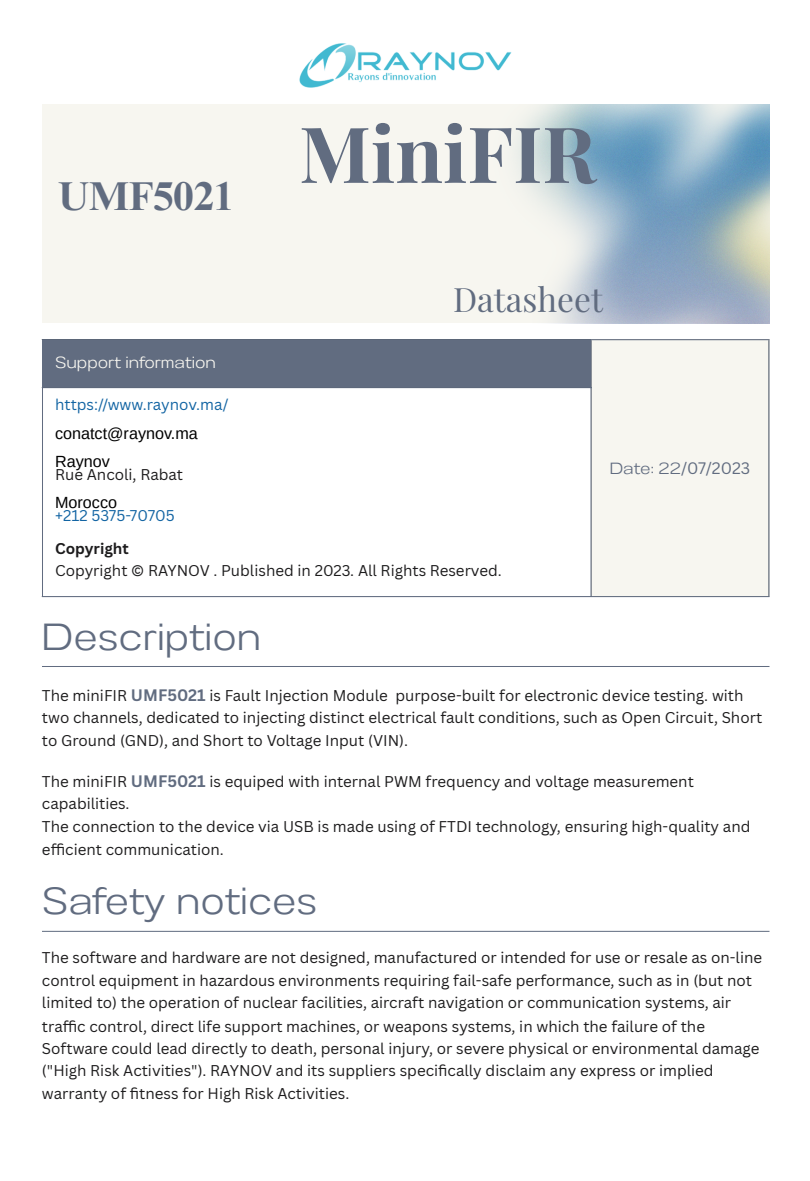
<style>
.page{position:relative;width:810px;height:1181px;background:#fff}
.page>*{position:absolute;margin:0;border:0;box-sizing:border-box;transform-origin:0 0}
.t1{font:700 77.55px "Playfair Display";color:#616c80}
.t2{font:700 40.2px "Times NRMT Pro";color:#616c80}
.t3{font:37.65px "Anantason Light Wd 150";color:#616c80}
.t4{font:33.45px "Playfair Display";color:#616c80}
.t5{font:16.2px "Arimo";color:#000}
.t6{font:16.2px "Anantason Light Wd 150";color:#f7f6f0}
.t7{font:16.2px "Canva Sans";letter-spacing:-.005em;color:#616c80}
.t8{font:15.15px/22.8px "Canva Sans";color:#1d1c1d}
.t9{font:15.15px "Canva Sans";color:#1264a3}
.s1{font-weight:700}
.s2{font-family:"Anantason Light Wd 150"}
.s3{font-weight:700;font-size:16.2px;color:#616c80}
</style>
<div class="page">
<img style="left:299px;top:43px;width:213px;height:45px">
<div style="left:42px;top:105px;width:727px;height:218px;background:#f7f6f0"></div>
<img style="left:516px;top:105px;width:254px;height:218px">
<div style="left:42px;top:339px;width:549px;height:49px;background:#616c80"></div>
<div style="left:591px;top:339px;width:178px;height:258px;background:#f7f6f0"></div>
<hr style="left:42px;top:340px;width:1px;height:256px;background:#616c80">
<hr style="left:591px;top:340px;width:1px;height:256px;background:#616c80">
<hr style="left:768px;top:340px;width:1px;height:256px;background:#616c80">
<hr style="left:42px;top:339px;width:727px;height:1px;background:#616c80">
<hr style="left:42px;top:596px;width:727px;height:1px;background:#616c80">
<hr style="left:42px;top:666px;width:727px;height:1px;background:#616c80">
<hr style="left:42px;top:930px;width:727px;height:1px;background:#616c80">
<p class="t2" style="left:58px;top:181px;width:177px">UMF5021</p>
<p class="t6" style="left:55px;top:352px;width:162px">Support information</p>
<p class="t1" style="left:299px;top:99px;width:298px">MiniFIR</p>
<p class="t4" style="left:453px;top:276px;width:151px">Datasheet</p>
<p class="t9" style="left:55px;top:394px;width:175px">https://www.raynov.ma/</p>
<p class="t5" style="left:55px;top:424px;width:144px">conatct@raynov.ma</p>
<p class="t5" style="left:55px;top:452px;width:56px">Raynov</p>
<p class="t8" style="left:55px;top:463px;width:130px">Rue Ancoli, Rabat</p>
<p class="t5" style="left:55px;top:494px;width:63px">Morocco</p>
<p class="t9" style="left:55px;top:504px;width:121px">+212 5375-70705</p>
<p class="t8" style="left:55px;top:537px;width:448px;line-height:22.2px"><span class="s1">Copyright<br></span>Copyright © RAYNOV . Published in 2023. All Rights Reserved.</p>
<p class="t3" style="left:42px;top:614px;width:221px">Description</p>
<p class="t7" style="left:610px;top:456px;width:142px"><span class="s2">Date: 22</span>/07/2023</p>
<p class="t8" style="left:42px;top:684px;width:722px;line-height:22.2px">The miniFIR <span class="s3">UMF5021</span> is Fault Injection Module purpose-built for electronic device testing. with two channels, dedicated to injecting distinct electrical fault conditions, such as Open Circuit, Short to Ground (GND), and Short to Voltage Input (VIN).</p>
<p class="t8" style="left:42px;top:770px;width:710px">The miniFIR <span class="s3">UMF5021</span> is equiped with internal PWM frequency and voltage measurement capabilities.<br>The connection to the device via USB is made using of FTDI technology, ensuring high-quality and efficient communication.</p>
<p class="t3" style="left:42px;top:879px;width:277px">Safety notices</p>
<p class="t8" style="left:42px;top:945px;width:722px">The software and hardware are not designed, manufactured or intended for use or resale as on-line control equipment in hazardous environments requiring fail-safe performance, such as in (but not limited to) the operation of nuclear facilities, aircraft navigation or communication systems, air<br>traffi c control, direct life support machines, or weapons systems, in which the failure of the Software could lead directly to death, personal injury, or severe physical or environmental damage ("High Risk Activities"). RAYNOV and its suppliers specifi cally disclaim any express or implied warranty of fitness for High Risk Activities.</p>
</div>
